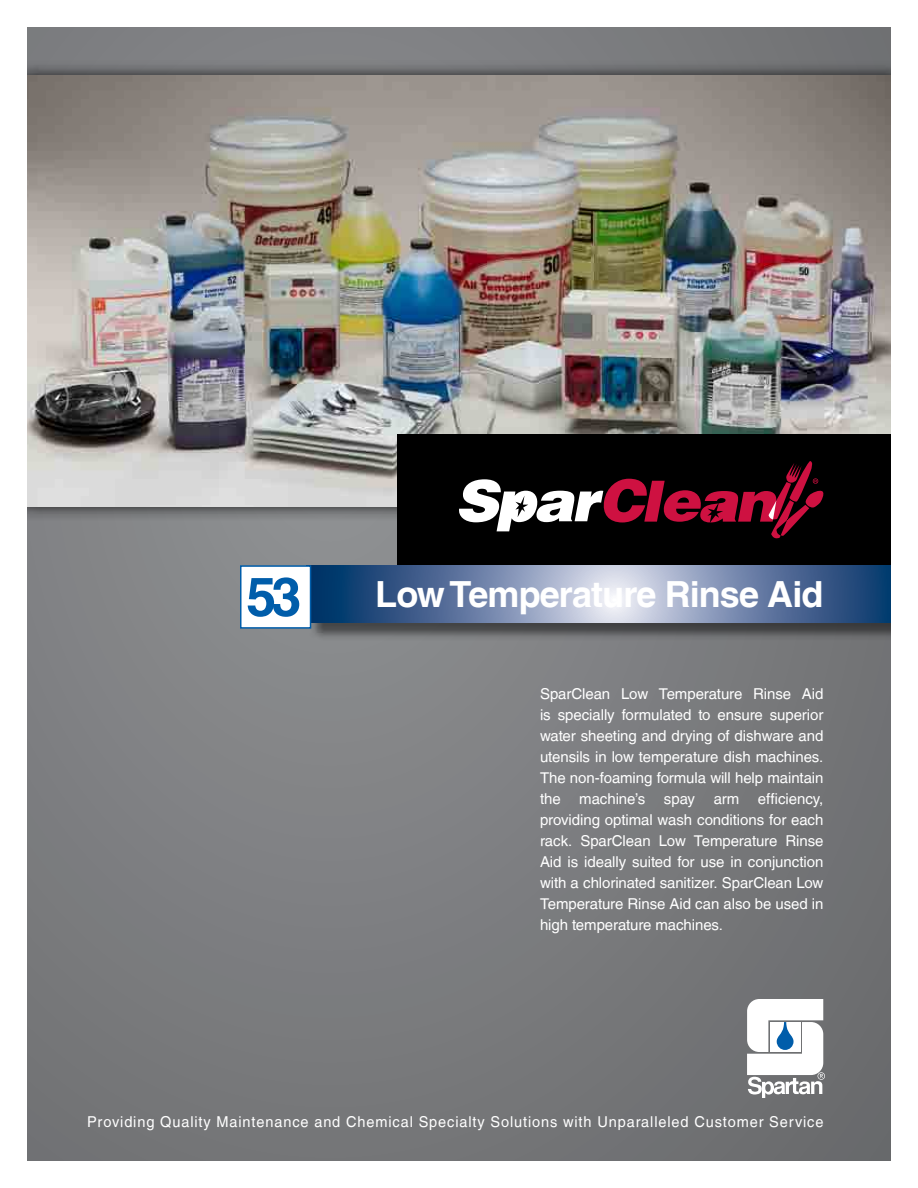
<style>
.page{position:relative;width:918px;height:1188px;background:#fff}
.page>*{position:absolute;margin:0;border:0;box-sizing:border-box;transform-origin:0 0}
.t1{font:700 54px "Helvetica LT";color:#005daa}
.t2{font:700 36px "Helvetica LT";letter-spacing:-.025em;color:#fff}
.t3{font:15px/21px "Helvetica LT";letter-spacing:.06em;color:#fff;text-align:justify}
</style>
<div class="page">
<div style="left:27px;top:27px;width:864px;height:1134px;background:linear-gradient(to right,#828386,#737476)"></div>
<div style="left:7px;top:59px;width:905px;height:462px;background:#000;opacity:.75"></div>
<img style="left:28px;top:75px;width:862px;height:432px">
<svg style="left:747px;top:999px;width:78px;height:99px"></svg>
<div style="left:397px;top:434px;width:494px;height:134px;background:#000"></div>
<div style="left:309px;top:568px;width:604px;height:73px;background:#000;opacity:.5"></div>
<svg style="left:311px;top:565px;width:579px;height:57px;background:#6b82a7"></svg>
<div style="left:240px;top:565px;width:71px;height:64px;background:#fff;border:2px solid #005daa"></div>
<svg style="left:459px;top:461px;width:364px;height:77px"></svg>
<h1 class="t1" style="left:246px;top:564px;width:57px">53</h1>
<h2 class="t2" style="left:375px;top:572px;width:450px">Low Temperature Rinse Aid</h2>
<p class="t3" style="left:540px;top:683px;width:285px">SparClean Low Temperature Rinse Aid is specially formulated to ensure superior water sheeting and drying of dishware and utensils in low temperature dish machines.<br>The non-foaming formula will help maintain the machine’s spay arm efficiency, providing optimal wash conditions for each rack. SparClean Low Temperature Rinse Aid is ideally suited for use in conjunction with a chlorinated sanitizer. SparClean Low Temperature Rinse Aid can also be used in high temperature machines.</p>
<p class="t3" style="left:87px;top:1111px;width:738px">Providing Quality Maintenance and Chemical Specialty Solutions with Unparalleled Customer Service</p>
</div>
